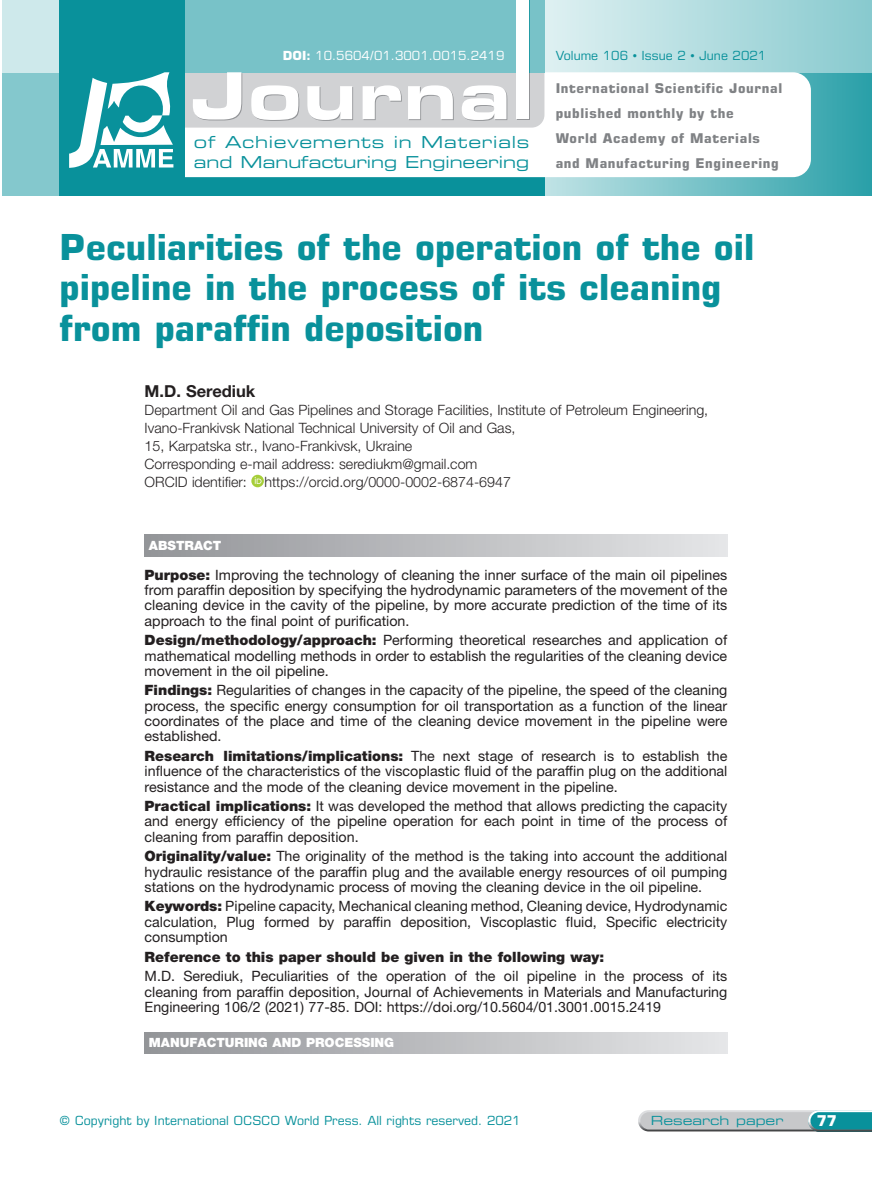
<style>
.page{position:relative;width:872px;height:1191px;background:#fff}
.page>*{position:absolute;margin:0;border:0;box-sizing:border-box;transform-origin:0 0}
.tytuł_artykułu{font:700 36px/40.5px "Eurostile LT Pro";color:#09919b}
.t1{font:16.5px/19.8px "Eurostile LT Pro Ex 2";color:#09919b}
.autorzy{font:700 16.5px "Helvetica Neue LT Pro";color:#231f20}
.tekst_abstraktu{font:14.25px/15.3px "Helvetica Neue LT Pro";color:#231f20;text-align:justify}
.uczelnia{font:300 14.25px/18px "Helvetica Neue LT Pro";color:#231f20}
.tekst_abstraktu-2{font:900 14.25px "Helvetica Neue LT Pro";color:#231f20}
.t2{font:700 14.1px "Eurostile LT Pro";color:#fff}
.t3{font:700 13.5px/24.8px "Eurostile LT Pro";letter-spacing:.045em;color:#808285}
.t4{font:900 12.75px "Helvetica Neue LT Pro";color:#fff}
.t5{font:12.6px "Eurostile LT Pro";color:#09919b}
.t6{font:12.6px "Eurostile LT Pro";color:#fff}
.t7{font:12.6px "Eurostile LT Pro Ex 2";color:#09919b}
.s1{font-weight:700}
.s2{font-weight:900}
</style>
<div class="page">
<svg style="left:638px;top:1110px;width:234px;height:21px;background:#99b7ba"></svg>
<div style="left:514px;top:0;width:358px;height:196px;background:linear-gradient(to right,#c9e7e9,#2da1aa)"></div>
<div style="left:514px;top:0;width:358px;height:72px;background:linear-gradient(to right,#e4f3f4,#89cacf)"></div>
<div style="left:60px;top:0;width:484px;height:196px;background:#09919b"></div>
<div style="left:138px;top:72px;width:673px;height:105px;background:#fff;border-radius:18px"></div>
<svg style="left:185px;top:72px;width:359px;height:56px;background:#cfd2d4"></svg>
<div style="left:2px;top:0;width:58px;height:196px;background:#84c8cd"></div>
<div style="left:2px;top:0;width:58px;height:72px;background:#cee9eb"></div>
<div style="left:185px;top:0;width:359px;height:72px;background:#78c2c8"></div>
<div style="left:60px;top:0;width:125px;height:196px;background:#09919b"></div>
<svg style="left:69px;top:72px;width:104px;height:96px"></svg>
<div style="left:518px;top:72px;width:12px;height:48px;background:#939598"></div>
<svg style="left:193px;top:72px;width:49px;height:48px"></svg>
<svg style="left:251px;top:85px;width:48px;height:36px"></svg>
<svg style="left:307px;top:86px;width:46px;height:35px"></svg>
<svg style="left:362px;top:85px;width:40px;height:35px"></svg>
<svg style="left:408px;top:85px;width:46px;height:35px"></svg>
<svg style="left:462px;top:85px;width:45px;height:36px"></svg>
<div style="left:518px;top:0;width:12px;height:72px;background:#229ca5"></div>
<div style="left:517px;top:0;width:12px;height:119px;background:#fff"></div>
<div style="left:145px;top:535px;width:582px;height:21px;background:linear-gradient(to right,#939498,#e5e6e7)"></div>
<div style="left:145px;top:1032px;width:582px;height:21px;background:linear-gradient(to right,#939498,#e5e6e7)"></div>
<svg style="left:251px;top:475px;width:13px;height:12px"></svg>
<svg style="left:255px;top:477px;width:6px;height:7px"></svg>
<p class="t6" style="left:283px;top:48px;width:223px"><span class="s1">DOI:</span> 10.5604/01.3001.0015.2419</p>
<p class="t5" style="left:556px;top:48px;width:212px">Volume 106 • Issue 2 • June 2021</p>
<p class="t1" style="left:194px;top:132px;width:337px">of Achievements in Materials and Manufacturing Engineering</p>
<p class="t3" style="left:555px;top:76px;width:228px">International Scientific Journal published monthly by the<br>World Academy of Materials and Manufacturing Engineering</p>
<p class="tytuł_artykułu" style="left:60px;top:226px;width:696px">Peculiarities of the operation of the oil pipeline in the process of its cleaning from paraffin deposition</p>
<p class="autorzy" style="left:145px;top:380px;width:112px">M.D. Serediuk</p>
<p class="uczelnia" style="left:145px;top:400px;width:565px">Department Oil and Gas Pipelines and Storage Facilities, Institute of Petroleum Engineering,<br>Ivano-Frankivsk National Technical University of Oil and Gas,<br>15, Karpatska str., Ivano-Frankivsk, Ukraine</p>
<p class="uczelnia" style="left:145px;top:454px;width:334px">Corresponding e-mail address: serediukm@gmail.com</p>
<p class="uczelnia" style="left:145px;top:472px;width:368px">ORCID identifier: https://orcid.org/0000-0002-6874-6947</p>
<p class="t4" style="left:149px;top:538px;width:74px">ABSTRACT</p>
<p class="tekst_abstraktu" style="left:145px;top:567px;width:584px"><span class="s2">Purpose:</span> Improving the technology of cleaning the inner surface of the main oil pipelines from paraffin deposition by specifying the hydrodynamic parameters of the movement of the cleaning device in the cavity of the pipeline, by more accurate prediction of the time of its approach to the final point of purification.</p>
<p class="tekst_abstraktu" style="left:145px;top:632px;width:584px"><span class="s2">Design/methodology/approach:</span> Performing theoretical researches and application of mathematical modelling methods in order to establish the regularities of the cleaning device movement in the oil pipeline.</p>
<p class="tekst_abstraktu" style="left:145px;top:682px;width:584px"><span class="s2">Findings:</span> Regularities of changes in the capacity of the pipeline, the speed of the cleaning process, the specific energy consumption for oil transportation as a function of the linear coordinates of the place and time of the cleaning device movement in the pipeline were established.</p>
<p class="tekst_abstraktu" style="left:145px;top:748px;width:584px"><span class="s2">Research limitations/implications:</span> The next stage of research is to establish the influence of the characteristics of the viscoplastic fluid of the paraffin plug on the additional resistance and the mode of the cleaning device movement in the pipeline.</p>
<p class="tekst_abstraktu" style="left:145px;top:798px;width:584px"><span class="s2">Practical implications:</span> It was developed the method that allows predicting the capacity and energy efficiency of the pipeline operation for each point in time of the process of cleaning from paraffin deposition.</p>
<p class="tekst_abstraktu" style="left:145px;top:848px;width:584px"><span class="s2">Originality/value:</span> The originality of the method is the taking into account the additional hydraulic resistance of the paraffin plug and the available energy resources of oil pumping stations on the hydrodynamic process of moving the cleaning device in the oil pipeline.</p>
<p class="tekst_abstraktu" style="left:145px;top:898px;width:584px"><span class="s2">Keywords:</span> Pipeline capacity, Mechanical cleaning method, Cleaning device, Hydrodynamic calculation, Plug formed by paraffin deposition, Viscoplastic fluid, Specific electricity consumption</p>
<p class="tekst_abstraktu-2" style="left:145px;top:948px;width:461px">Reference to this paper should be given in the following way:</p>
<p class="tekst_abstraktu" style="left:145px;top:968px;width:584px">M.D. Serediuk, Peculiarities of the operation of the oil pipeline in the process of its cleaning from paraffin deposition, Journal of Achievements in Materials and Manufacturing Engineering 106/2 (2021) 77-85. DOI: https://doi.org/10.5604/01.3001.0015.2419</p>
<p class="t4" style="left:149px;top:1035px;width:247px">MANUFACTURING AND PROCESSING</p>
<p class="t5" style="left:60px;top:1113px;width:462px">© Copyright by International OCSCO World Press. All rights reserved. 2021</p>
<p class="t7" style="left:651px;top:1112px;width:134px">Research paper</p>
<p class="t2" style="left:816px;top:1112px;width:20px">77</p>
</div>
